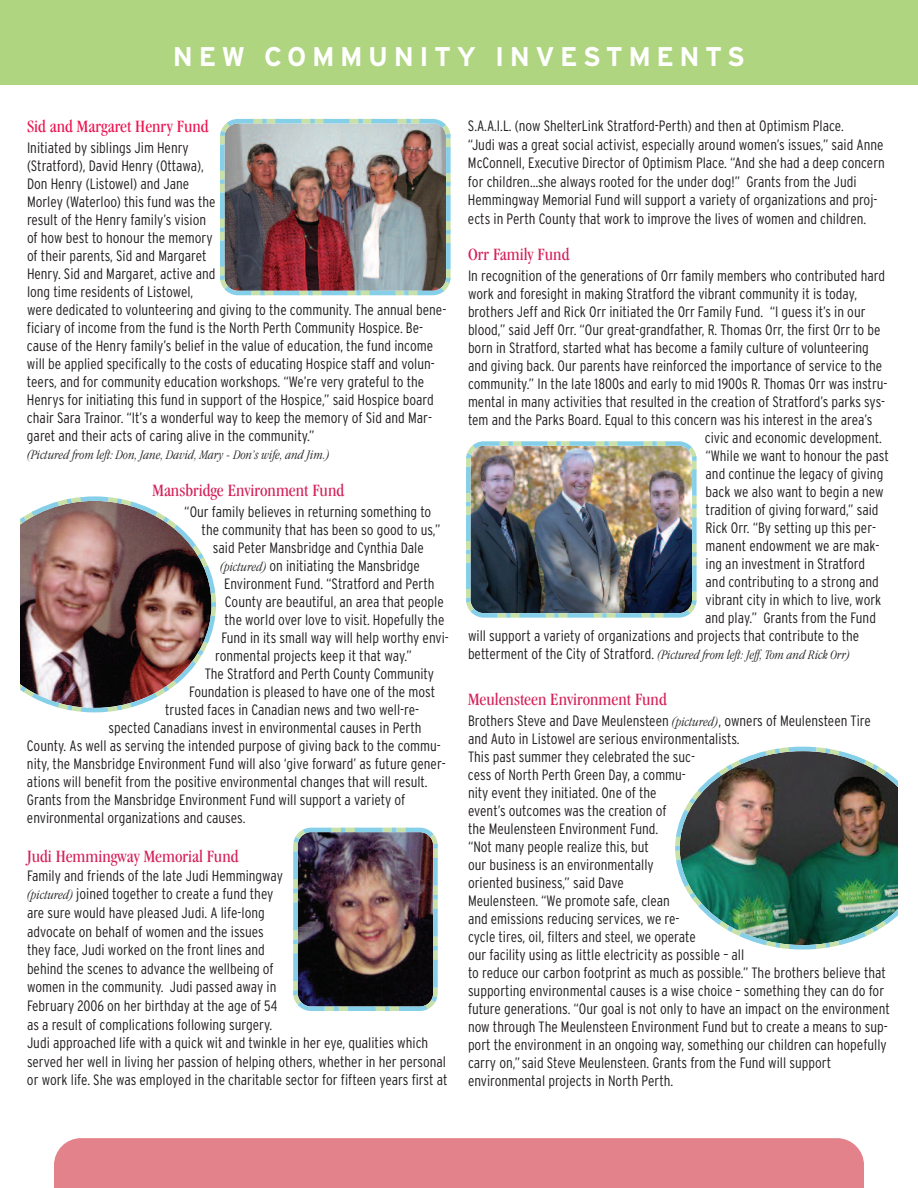
<style>
.page{position:relative;width:918px;height:1188px;background:#fff}
.page>*{position:absolute;margin:0;border:0;box-sizing:border-box;transform-origin:0 0}
.t1{font:700 27px "Interstate";letter-spacing:.205em;color:#fff}
.t2{font:condensed 18px "Garamond IT Cby BT";color:#d5215a}
.t3{font:condensed 18px "Garamond IT Cby BT";color:#ed1450}
.t4{font:300 condensed 15px/18px "Interstate";color:#231f20}
.t5{font:italic 300 condensed 13.5px "Garamond IT Cby BT";color:#231f20}
.s1{font-family:"Garamond IT Cby BT";font-style:italic;font-size:13.5px}
.s2{font-family:"Interstate";font-style:normal;font-size:15px}
</style>
<div class="page">
<div style="left:0;top:0;width:918px;height:85px;background:#afd581"></div>
<img style="left:220px;top:118px;width:231px;height:178px">
<img style="left:466px;top:441px;width:231px;height:177px">
<img style="left:293px;top:827px;width:145px;height:184px">
<img style="left:20px;top:496px;width:196px;height:215px">
<svg style="left:76px;top:705px;width:37px;height:8px"></svg>
<img style="left:675px;top:746px;width:223px;height:203px">
<svg style="left:784px;top:942px;width:37px;height:8px"></svg>
<div style="left:54px;top:1138px;width:810px;height:50px;background:#e3828b"></div>
<h1 class="t1" style="left:173px;top:41px;width:574px">NEW COMMUNITY INVESTMENTS</h1>
<p class="t3" style="left:27px;top:119px;width:183px">Sid and Margaret Henry Fund</p>
<p class="t4" style="left:27px;top:139px;width:421px">Initiated by siblings Jim Henry<br>(Stratford), David Henry (Ottawa),<br>Don Henry (Listowel) and Jane<br>Morley (Waterloo) this fund was the<br>result of the Henry family’s vision<br>of how best to honour the memory<br>of their parents, Sid and Margaret<br>Henry. Sid and Margaret, active and<br>long time residents of Listowel,<br>were dedicated to volunteering and giving to the community. The annual bene&shy;ficiary of income from the fund is the North Perth Community Hospice. Be&shy;cause of the Henry family’s belief in the value of education, the fund income will be applied specifically to the costs of educating Hospice staff and volun&shy;teers, and for community education workshops. “We’re very grateful to the Henrys for initiating this fund in support of the Hospice,” said Hospice board chair Sara Trainor. “It’s a wonderful way to keep the memory of Sid and Mar&shy;garet and their acts of caring alive in the community.”</p>
<p class="t5" style="left:27px;top:451px;width:304px">(Pictured from left: Don, Jane, David, Mary - Don’s wife, and Jim.)</p>
<p class="t2" style="left:152px;top:483px;width:193px">Mansbridge Environment Fund</p>
<p class="t4" style="left:184px;top:503px;width:249px">“Our family believes in returning something to</p>
<p class="t4" style="left:202px;top:521px;width:240px">the community that has been so good to us,”</p>
<p class="t4" style="left:213px;top:539px;width:212px">said Peter Mansbridge and Cynthia Dale</p>
<p class="t4" style="left:220px;top:557px;width:201px"><span class="s1">(pictured)</span> on initiating the Mansbridge</p>
<p class="t4" style="left:224px;top:575px;width:212px">Environment Fund. “Stratford and Perth</p>
<p class="t4" style="left:225px;top:593px;width:220px">County are beautiful, an area that people</p>
<p class="t4" style="left:225px;top:611px;width:221px">the world over love to visit. Hopefully the</p>
<p class="t4" style="left:222px;top:629px;width:229px">Fund in its small way will help worthy envi-</p>
<p class="t4" style="left:215px;top:647px;width:198px">ronmental projects keep it that way.”</p>
<p class="t4" style="left:205px;top:665px;width:231px">The Stratford and Perth County Community</p>
<p class="t4" style="left:189px;top:683px;width:247px">Foundation is pleased to have one of the most</p>
<p class="t4" style="left:165px;top:701px;width:256px">trusted faces in Canadian news and two well-re-</p>
<p class="t4" style="left:109px;top:719px;width:315px">spected Canadians invest in environmental causes in Perth</p>
<p class="t4" style="left:27px;top:737px;width:415px">County. As well as serving the intended purpose of giving back to the commu-</p>
<p class="t4" style="left:27px;top:755px;width:420px">nity, the Mansbridge Environment Fund will also ‘give forward’ as future gener-</p>
<p class="t4" style="left:27px;top:773px;width:402px">ations will benefit from the positive environmental changes that will result.</p>
<p class="t4" style="left:27px;top:791px;width:380px">Grants from the Mansbridge Environment Fund will support a variety of</p>
<p class="t4" style="left:27px;top:809px;width:220px">environmental organizations and causes.</p>
<p class="t2" style="left:27px;top:850px;width:213px">Judi Hemmingway Memorial Fund</p>
<p class="t4" style="left:27px;top:866px;width:422px;line-height:18.6px">Family and friends of the late Judi Hemmingway<br><span class="s1">(pictured)</span> joined together to create a fund they<br>are sure would have pleased Judi. A life-long<br>advocate on behalf of women and the issues<br>they face, Judi worked on the front lines and<br>behind the scenes to advance the wellbeing of<br>women in the community. Judi passed away in<br>February 2006 on her birthday at the age of 54<br>as a result of complications following surgery.<br>Judi approached life with a quick wit and twinkle in her eye, qualities which served her well in living her passion of helping others, whether in her personal or work life. She was employed in the charitable sector for fifteen years first at</p>
<p class="t4" style="left:468px;top:117px;width:418px;line-height:18.5px">S.A.A.I.L. (now ShelterLink Stratford-Perth) and then at Optimism Place.<br>“Judi was a great social activist, especially around women’s issues,” said Anne McConnell, Executive Director of Optimism Place. “And she had a deep concern for children…she always rooted for the under dog!” Grants from the Judi Hemmingway Memorial Fund will support a variety of organizations and proj&shy;ects in Perth County that work to improve the lives of women and children.</p>
<p class="t2" style="left:468px;top:248px;width:103px">Orr Family Fund</p>
<p class="t4" style="left:468px;top:267px;width:419px">In recognition of the generations of Orr family members who contributed hard</p>
<p class="t4" style="left:468px;top:285px;width:391px">work and foresight in making Stratford the vibrant community it is today,</p>
<p class="t4" style="left:468px;top:303px;width:399px">brothers Jeff and Rick Orr initiated the Orr Family Fund. “I guess it’s in our</p>
<p class="t4" style="left:468px;top:321px;width:414px">blood,” said Jeff Orr. “Our great-grandfather, R. Thomas Orr, the first Orr to be</p>
<p class="t4" style="left:468px;top:339px;width:402px">born in Stratford, started what has become a family culture of volunteering</p>
<p class="t4" style="left:468px;top:357px;width:416px">and giving back. Our parents have reinforced the importance of service to the</p>
<p class="t4" style="left:468px;top:375px;width:421px">community.” In the late 1800s and early to mid 1900s R. Thomas Orr was instru-</p>
<p class="t4" style="left:468px;top:393px;width:419px">mental in many activities that resulted in the creation of Stratford’s parks sys-</p>
<p class="t4" style="left:468px;top:411px;width:406px">tem and the Parks Board. Equal to this concern was his interest in the area’s</p>
<p class="t4" style="left:705px;top:429px;width:179px">civic and economic development.</p>
<p class="t4" style="left:706px;top:447px;width:185px">“While we want to honour the past</p>
<p class="t4" style="left:706px;top:465px;width:179px">and continue the legacy of giving</p>
<p class="t4" style="left:706px;top:483px;width:179px">back we also want to begin a new</p>
<p class="t4" style="left:706px;top:501px;width:174px">tradition of giving forward,” said</p>
<p class="t4" style="left:706px;top:519px;width:172px">Rick Orr. “By setting up this per-</p>
<p class="t4" style="left:706px;top:537px;width:175px">manent endowment we are mak-</p>
<p class="t4" style="left:706px;top:555px;width:161px">ing an investment in Stratford</p>
<p class="t4" style="left:706px;top:573px;width:175px">and contributing to a strong and</p>
<p class="t4" style="left:706px;top:591px;width:177px">vibrant city in which to live, work</p>
<p class="t4" style="left:705px;top:609px;width:172px">and play.” Grants from the Fund</p>
<p class="t4" style="left:468px;top:627px;width:393px">will support a variety of organizations and projects that contribute to the</p>
<p class="t5" style="left:468px;top:651px;width:384px"><span class="s2">betterment of the City of Stratford.</span> (Pictured from left: Jeff, Tom and Rick Orr)</p>
<p class="t2" style="left:468px;top:692px;width:200px">Meulensteen Environment Fund</p>
<p class="t4" style="left:468px;top:712px;width:423px">Brothers Steve and Dave Meulensteen <span class="s1">(pictured)</span>, owners of Meulensteen Tire and Auto in Listowel are serious environmentalists.<br>This past summer they celebrated the suc-<br>cess of North Perth Green Day, a commu-<br>nity event they initiated. One of the<br>event’s outcomes was the creation of<br>the Meulensteen Environment Fund.<br>“Not many people realize this, but<br>our business is an environmentally<br>oriented business,” said Dave<br>Meulensteen. “We promote safe, clean<br>and emissions reducing services, we re-<br>cycle tires, oil, filters and steel, we operate<br>our facility using as little electricity as possible – all<br>to reduce our carbon footprint as much as possible.” The brothers believe that supporting environmental causes is a wise choice – something they can do for future generations. “Our goal is not only to have an impact on the environment now through The Meulensteen Environment Fund but to create a means to sup&shy;port the environment in an ongoing way, something our children can hopefully carry on,”said Steve Meulensteen. Grants from the Fund will support environmental projects in North Perth.</p>
</div>
